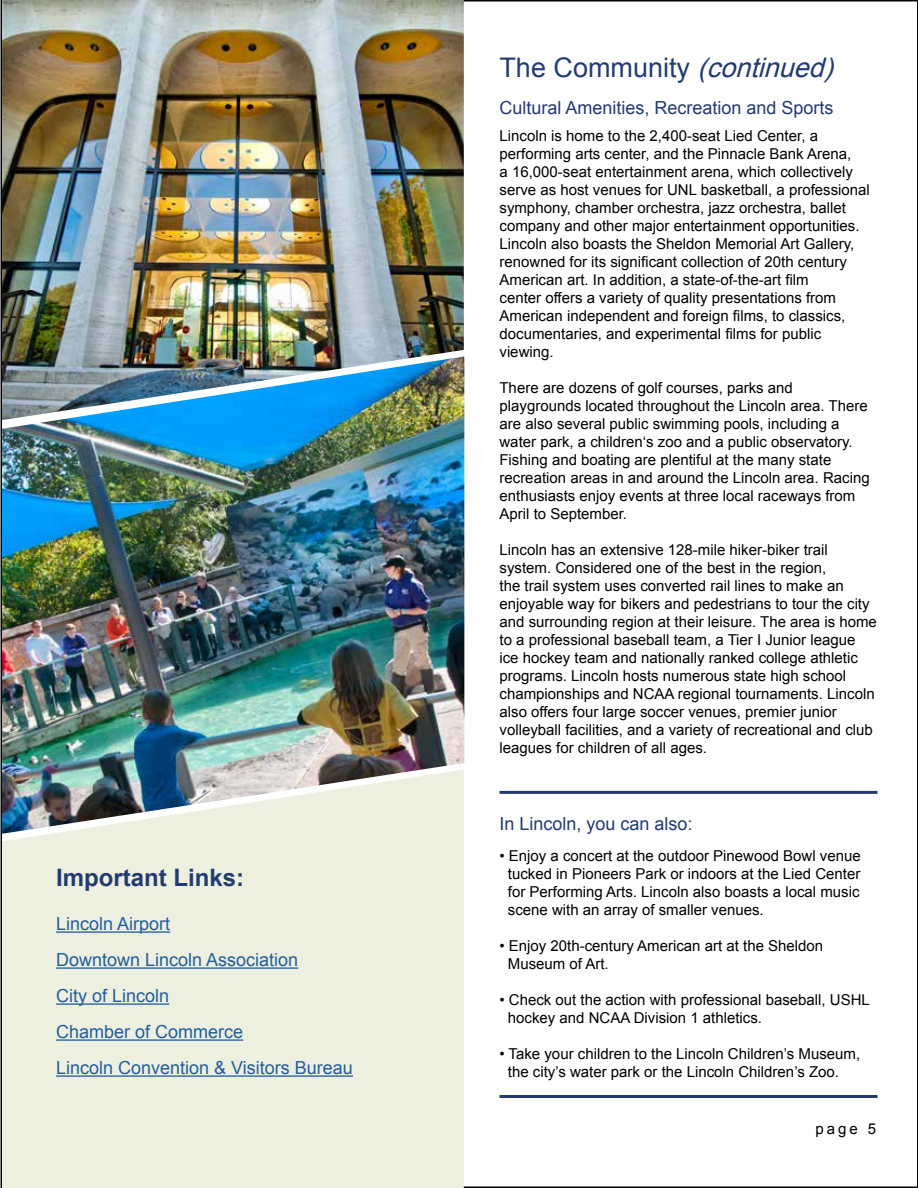
<style>
.page{position:relative;width:918px;height:1188px;background:#fff}
.page>*{position:absolute;margin:0;border:0;box-sizing:border-box;transform-origin:0 0}
.t1{font:27px "Arial";color:#223b72}
.t2{font:700 24px "Arial";color:#223b72}
.t3{font:18px/36px "Arial";color:#215e9e}
.t4{font:18px "Arial";color:#223b72}
.t5{font:15px/18px "Arial";color:#000}
.s1{font-style:italic}
</style>
<div class="page">
<img style="left:2px;top:0;width:462px;height:356px">
<img style="left:2px;top:356px;width:462px;height:414px">
<svg style="left:2px;top:770px;width:462px;height:418px;background:#e5e8d9"></svg>
<hr style="left:500px;top:791px;width:378px;height:3px;background:#243b72">
<hr style="left:500px;top:1095px;width:378px;height:3px;background:#243b72">
<hr style="left:56px;top:931px;width:114px;height:2px;background:#215e9e">
<hr style="left:56px;top:967px;width:242px;height:2px;background:#215e9e">
<hr style="left:56px;top:1003px;width:113px;height:2px;background:#215e9e">
<hr style="left:56px;top:1039px;width:187px;height:2px;background:#215e9e">
<hr style="left:56px;top:1075px;width:297px;height:2px;background:#215e9e">
<h2 class="t2" style="left:56px;top:862px;width:190px">Important Links:</h2>
<p class="t3" style="left:56px;top:906px;width:298px">Lincoln Airport<br>Downtown Lincoln Association<br>City of Lincoln<br>Chamber of Commerce<br>Lincoln Convention &amp; Visitors Bureau</p>
<h1 class="t1" style="left:500px;top:50px;width:344px">T h e C o m m u n i ty <span class="s1">(continued)</span></h1>
<p class="t4" style="left:500px;top:96px;width:336px">Cultural Amenities, Recreation and Sports</p>
<p class="t5" style="left:500px;top:127px;width:372px">Lincoln is home to the 2,400-seat Lied Center, a performing arts center, and the Pinnacle Bank Arena,<br>a 16,000-seat entertainment arena, which collectively serve as host venues for UNL basketball, a professional symphony, chamber orchestra, jazz orchestra, ballet company and other major entertainment opportunities.<br>Lincoln also boasts the Sheldon Memorial Art Gallery, renowned for its significant collection of 20th century American art. In addition, a state-of-the-art film<br>center offers a variety of quality presentations from American independent and foreign films, to classics, documentaries, and experimental films for public viewing.</p>
<p class="t5" style="left:500px;top:379px;width:372px">There are dozens of golf courses, parks and playgrounds located throughout the Lincoln area. There are also several public swimming pools, including a water park, a children‘s zoo and a public observatory.<br>Fishing and boating are plentiful at the many state recreation areas in and around the Lincoln area. Racing enthusiasts enjoy events at three local raceways from April to September.</p>
<p class="t5" style="left:500px;top:541px;width:379px">Lincoln has an extensive 128-mile hiker-biker trail system. Considered one of the best in the region,<br>the trail system uses converted rail lines to make an enjoyable way for bikers and pedestrians to tour the city and surrounding region at their leisure. The area is home to a professional baseball team, a Tier I Junior league ice hockey team and nationally ranked college athletic programs. Lincoln hosts numerous state high school championships and NCAA regional tournaments. Lincoln also offers four large soccer venues, premier junior volleyball facilities, and a variety of recreational and club leagues for children of all ages.</p>
<p class="t4" style="left:500px;top:812px;width:195px">In Lincoln, you can also:</p>
<p class="t5" style="left:508px;top:847px;width:354px;text-align:justify;text-indent:-8px">• Enjoy a concert at the outdoor Pinewood Bowl venue tucked in Pioneers Park or indoors at the Lied Center for Performing Arts. Lincoln also boasts a local music scene with an array of smaller venues.</p>
<p class="t5" style="left:508px;top:937px;width:317px;text-indent:-8px">• Enjoy 20th-century American art at the Sheldon<br>Museum of Art.</p>
<p class="t5" style="left:508px;top:991px;width:364px;text-indent:-8px">• Check out the action with professional baseball, USHL hockey and NCAA Division 1 athletics.</p>
<p class="t5" style="left:508px;top:1045px;width:354px;text-indent:-8px">• Take your children to the Lincoln Children’s Museum, the city’s water park or the Lincoln Children’s Zoo.</p>
<p class="t5" style="left:815px;top:1120px;width:62px">page 5</p>
</div>
